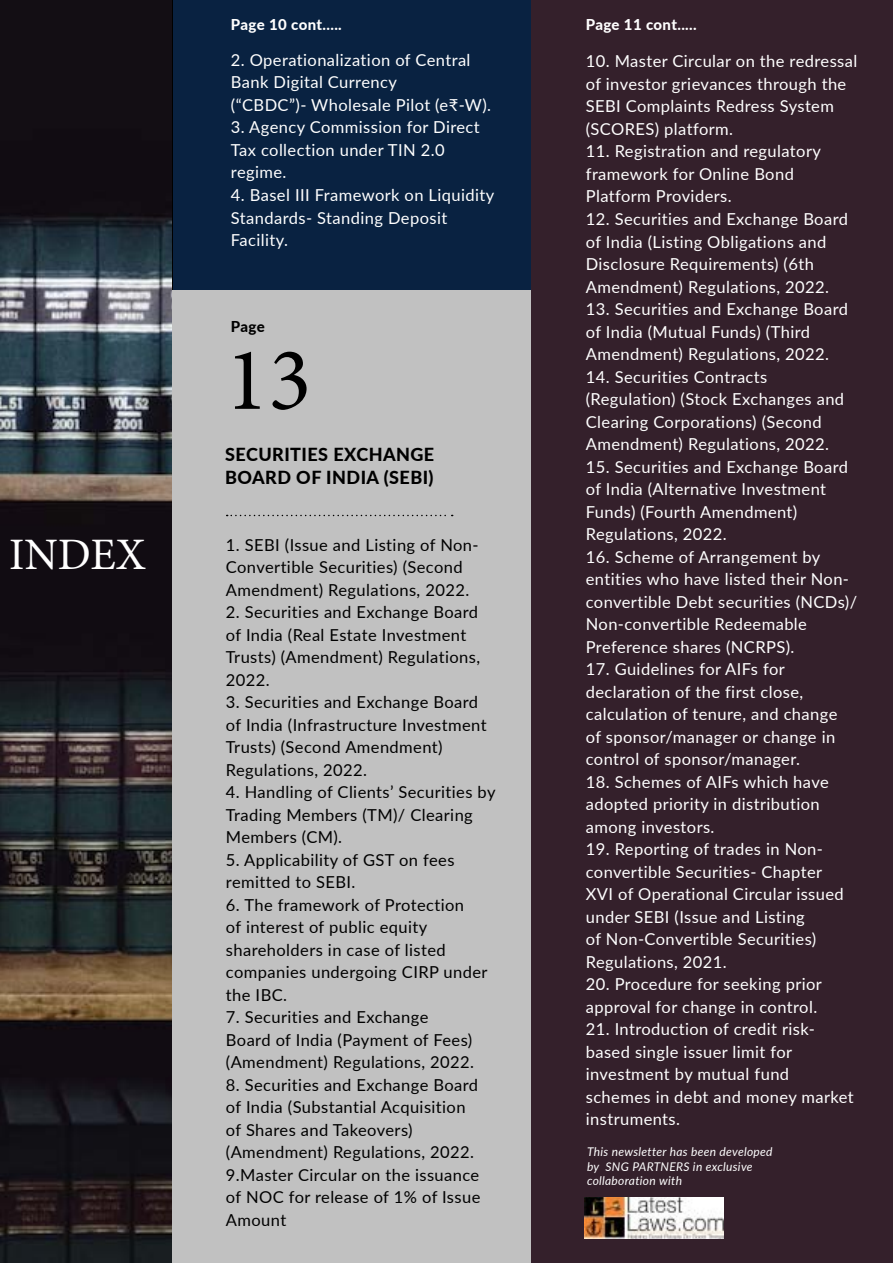
<style>
.page{position:relative;width:893px;height:1263px;background:#fff}
.page>*{position:absolute;margin:0;border:0;box-sizing:border-box;transform-origin:0 0}
.t1{font:90px "Minion Pro";color:#000}
.t2{font:45px "Minion Pro";color:#fff}
.t3{font:800 18px/22.5px "Lato";letter-spacing:.025em;color:#000}
.t4{font:16.5px/22.5px "Lato";letter-spacing:.025em;color:#fff}
.t5{font:16.5px/22.5px "Lato";letter-spacing:.025em;color:#000}
.t6{font:800 15px "Lato";letter-spacing:.02em;color:#fff}
.t7{font:800 15px "Lato";color:#000}
.t8{font:italic 12px/14.4px "Lato";letter-spacing:.025em;color:#fff}
</style>
<div class="page">
<div style="left:173px;top:0;width:360px;height:301px;background:#092241"></div>
<div style="left:171px;top:290px;width:362px;height:973px;background:#c1c1c1"></div>
<div style="left:531px;top:0;width:362px;height:1263px;background:#34202b"></div>
<svg style="left:227px;top:515px;width:226px;height:1px"></svg>
<img style="left:0;top:0;width:171px;height:1263px">
<img style="left:584px;top:1197px;width:139px;height:42px">
<h2 class="t2" style="left:9px;top:524px;width:138px">INDEX</h2>
<p class="t6" style="left:231px;top:14px;width:112px">Page 10 cont.....</p>
<p class="t6" style="left:586px;top:14px;width:112px">Page 11 cont.....</p>
<p class="t4" style="left:231px;top:48px;width:262px">2. Operationalization of Central<br>Bank Digital Currency<br>(“CBDC”)- Wholesale Pilot (e₹-W).</p>
<p class="t4" style="left:231px;top:116px;width:250px">3. Agency Commission for Direct<br>Tax collection under TIN 2.0 regime.</p>
<p class="t4" style="left:231px;top:183px;width:265px">4. Basel III Framework on Liquidity<br>Standards- Standing Deposit<br>Facility.</p>
<p class="t7" style="left:231px;top:316px;width:35px">Page</p>
<h1 class="t1" style="left:225px;top:320px;width:88px">13</h1>
<p class="t3" style="left:225px;top:443px;width:211px">SECURITIES EXCHANGE<br>BOARD OF INDIA (SEBI)</p>
<p class="t5" style="left:226px;top:533px;width:254px">1. SEBI (Issue and Listing of Non-<br>Convertible Securities) (Second<br>Amendment) Regulations, 2022.</p>
<p class="t5" style="left:226px;top:600px;width:256px">2. Securities and Exchange Board of India (Real Estate Investment<br>Trusts) (Amendment) Regulations,<br>2022.</p>
<p class="t5" style="left:226px;top:690px;width:262px">3. Securities and Exchange Board of India (Infrastructure Investment<br>Trusts) (Second Amendment)<br>Regulations, 2022.</p>
<p class="t5" style="left:226px;top:780px;width:271px">4. Handling of Clients’ Securities by<br>Trading Members (TM)/ Clearing<br>Members (CM).</p>
<p class="t5" style="left:226px;top:848px;width:230px">5. Applicability of GST on fees remitted to SEBI.</p>
<p class="t5" style="left:226px;top:893px;width:263px">6. The framework of Protection<br>of interest of public equity shareholders in case of listed companies undergoing CIRP under the IBC.</p>
<p class="t5" style="left:226px;top:1005px;width:250px">7. Securities and Exchange<br>Board of India (Payment of Fees) (Amendment) Regulations, 2022.</p>
<p class="t5" style="left:226px;top:1073px;width:256px">8. Securities and Exchange Board of India (Substantial Acquisition of Shares and Takeovers) (Amendment) Regulations, 2022.<br>9.Master Circular on the issuance of NOC for release of 1% of Issue<br>Amount</p>
<p class="t4" style="left:586px;top:49px;width:273px">10. Master Circular on the redressal of investor grievances through the<br>SEBI Complaints Redress System (SCORES) platform.</p>
<p class="t4" style="left:586px;top:140px;width:237px">11. Registration and regulatory framework for Online Bond<br>Platform Providers.</p>
<p class="t4" style="left:586px;top:207px;width:264px">12. Securities and Exchange Board of India (Listing Obligations and Disclosure Requirements) (6th Amendment) Regulations, 2022.</p>
<p class="t4" style="left:586px;top:297px;width:264px">13. Securities and Exchange Board of India (Mutual Funds) (Third<br>Amendment) Regulations, 2022.</p>
<p class="t4" style="left:586px;top:365px;width:260px">14. Securities Contracts (Regulation) (Stock Exchanges and<br>Clearing Corporations) (Second<br>Amendment) Regulations, 2022.</p>
<p class="t4" style="left:586px;top:455px;width:264px">15. Securities and Exchange Board of India (Alternative Investment<br>Funds) (Fourth Amendment)<br>Regulations, 2022.</p>
<p class="t4" style="left:586px;top:545px;width:273px">16. Scheme of Arrangement by entities who have listed their Non&shy;convertible Debt securities (NCDs)/<br>Non-convertible Redeemable<br>Preference shares (NCRPS).</p>
<p class="t4" style="left:586px;top:657px;width:253px">17. Guidelines for AIFs for declaration of the first close, calculation of tenure, and change of sponsor/manager or change in control of sponsor/manager.</p>
<p class="t4" style="left:586px;top:770px;width:244px">18. Schemes of AIFs which have adopted priority in distribution among investors.</p>
<p class="t4" style="left:586px;top:837px;width:260px">19. Reporting of trades in Non&shy;convertible Securities- Chapter<br>XVI of Operational Circular issued under SEBI (Issue and Listing<br>of Non-Convertible Securities)<br>Regulations, 2021.</p>
<p class="t4" style="left:586px;top:972px;width:238px">20. Procedure for seeking prior approval for change in control.</p>
<p class="t4" style="left:586px;top:1017px;width:270px">21. Introduction of credit risk&shy;based single issuer limit for investment by mutual fund schemes in debt and money market instruments.</p>
<p class="t8" style="left:587px;top:1144px;width:187px">This newsletter has been developed by SNG PARTNERS in exclusive collaboration with</p>
</div>
